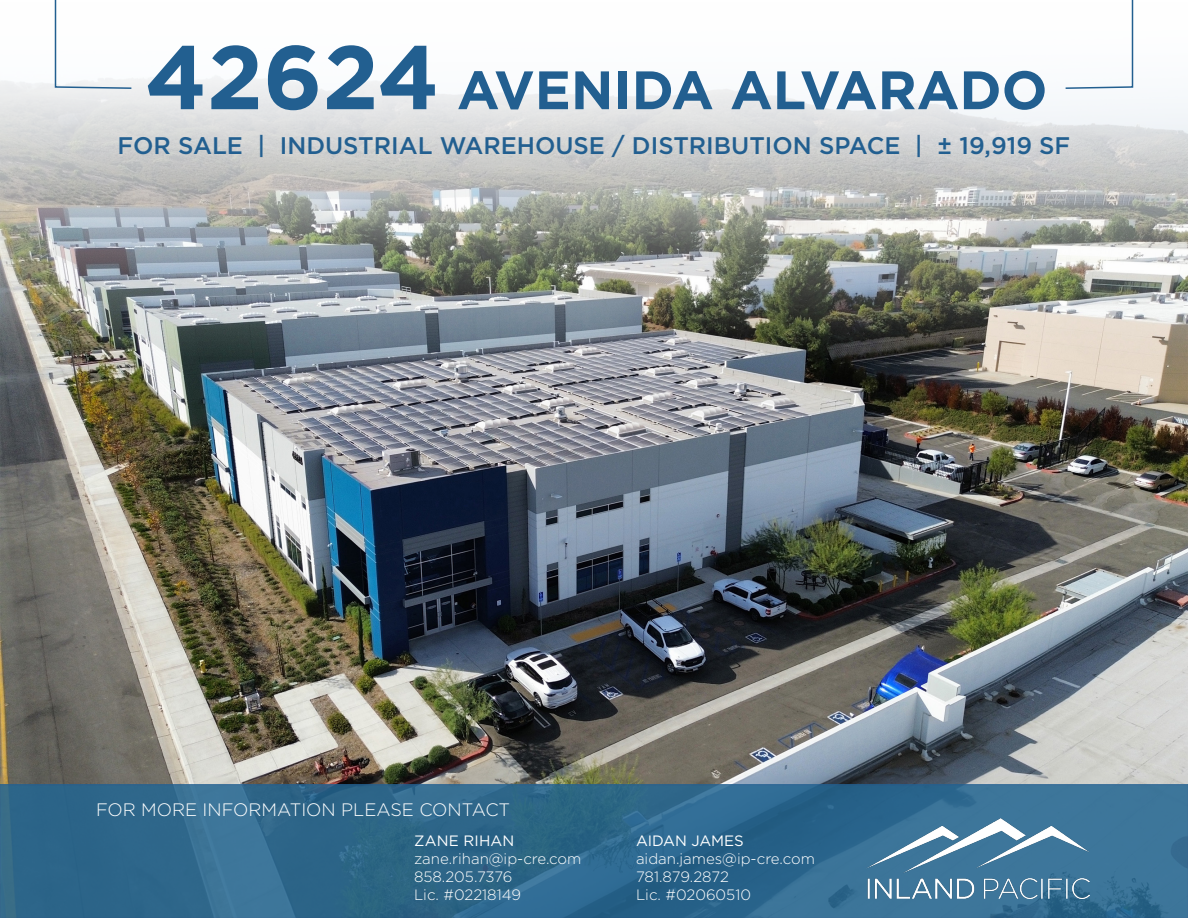
<style>
.page{position:relative;width:1188px;height:918px;background:#fff}
.page>*{position:absolute;margin:0;border:0;box-sizing:border-box;transform-origin:0 0}
.t1{font:700 54px "Gotham";color:#225f90}
.t2{font:500 24px "Gotham";color:#225f90}
.t3{font:300 18px "Gotham";color:#fff}
.t4{font:300 15px/18px "Gotham";color:#fff}
.t5{font:15px "Gotham";color:#fff}
.s1{font-size:90px}
</style>
<div class="page">
<img style="left:0;top:357px;width:1188px;height:427px">
<svg style="left:0;top:784px;width:1188px;height:134px;background:#30698d"></svg>
<img style="left:866px;top:818px;width:224px;height:80px">
<img style="left:0;top:243px;width:1188px;height:114px">
<svg style="left:0;top:80px;width:1188px;height:163px;background:#c7c9c7"></svg>
<svg style="left:54px;top:0;width:1080px;height:90px"></svg>
<h1 class="t1" style="left:145px;top:59px;width:904px"><span class="s1">42624</span> AVENIDA ALVARADO</h1>
<h2 class="t2" style="left:118px;top:129px;width:954px">FOR SALE | INDUSTRIAL WAREHOUSE / DISTRIBUTION SPACE | ± 19,919 SF</h2>
<p class="t3" style="left:96px;top:798px;width:416px">FOR MORE INFORMATION PLEASE CONTACT</p>
<p class="t5" style="left:414px;top:831px;width:102px">ZANE RIHAN</p>
<p class="t4" style="left:414px;top:849px;width:169px">zane.rihan@ip-cre.com<br>858.205.7376<br>Lic. #02218149</p>
<p class="t5" style="left:636px;top:831px;width:109px">AIDAN JAMES</p>
<p class="t4" style="left:636px;top:849px;width:180px">aidan.james@ip-cre.com<br>781.879.2872<br>Lic. #02060510</p>
</div>
